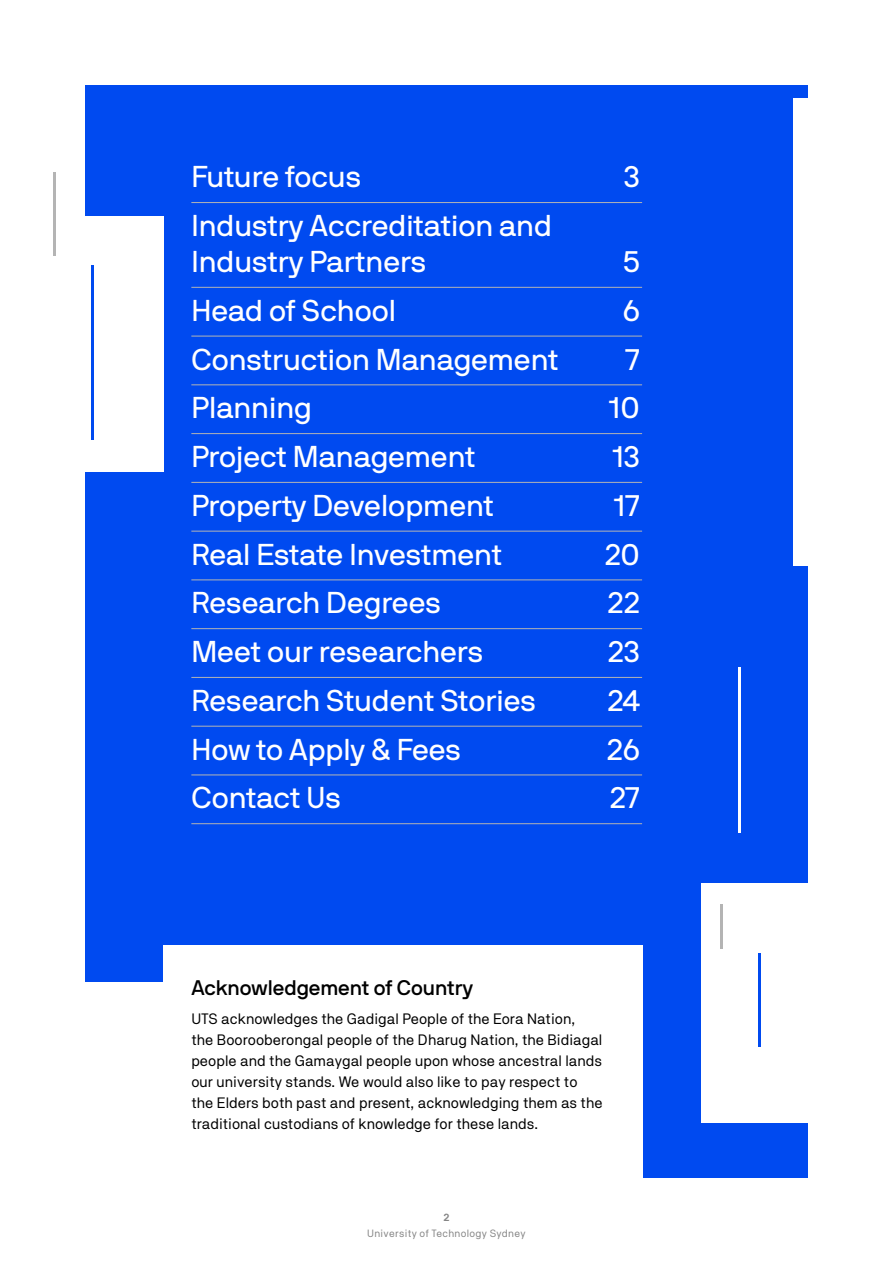
<style>
.page{position:relative;width:893px;height:1263px;background:#fff}
.page>*{position:absolute;margin:0;border:0;box-sizing:border-box;transform-origin:0 0}
.t1{font:30px/36px "NB International Pro";color:#fff}
.t2{font:500 21px "NB International Pro";color:#000}
.t3{font:15px/21px "NB Akademie";color:#000}
.t4{font:10.5px "NB Akademie";letter-spacing:.03em;color:#858585}
.t5{font:600 10.5px "NB Akademie";color:#858585}
</style>
<div class="page">
<div style="left:85px;top:85px;width:723px;height:1093px;background:#004af0"></div>
<div style="left:702px;top:883px;width:191px;height:240px;background:#fff"></div>
<hr style="left:191px;top:202px;width:451px;height:1px;background:#b4b4b4">
<hr style="left:191px;top:287px;width:451px;height:1px;background:#b4b4b4">
<hr style="left:191px;top:336px;width:451px;height:1px;background:#b4b4b4">
<hr style="left:191px;top:384px;width:451px;height:1px;background:#b4b4b4">
<hr style="left:191px;top:433px;width:451px;height:1px;background:#b4b4b4">
<hr style="left:191px;top:482px;width:451px;height:1px;background:#b4b4b4">
<hr style="left:191px;top:531px;width:451px;height:1px;background:#b4b4b4">
<hr style="left:191px;top:579px;width:451px;height:1px;background:#b4b4b4">
<hr style="left:191px;top:628px;width:451px;height:1px;background:#b4b4b4">
<hr style="left:191px;top:677px;width:451px;height:1px;background:#b4b4b4">
<hr style="left:191px;top:726px;width:451px;height:1px;background:#b4b4b4">
<hr style="left:191px;top:774px;width:451px;height:1px;background:#b4b4b4">
<hr style="left:191px;top:823px;width:451px;height:1px;background:#b4b4b4">
<hr style="left:738px;top:668px;width:3px;height:165px;background:#fff">
<div style="left:0;top:217px;width:163px;height:255px;background:#fff"></div>
<div style="left:0;top:982px;width:180px;height:206px;background:#fff"></div>
<hr style="left:54px;top:172px;width:2px;height:84px;background:#b4b4b4">
<hr style="left:91px;top:265px;width:3px;height:174px;background:#004af0">
<hr style="left:721px;top:904px;width:2px;height:45px;background:#b4b4b4">
<hr style="left:758px;top:954px;width:2px;height:93px;background:#004af0">
<div style="left:163px;top:945px;width:479px;height:238px;background:#fff"></div>
<div style="left:793px;top:98px;width:100px;height:468px;background:#fff"></div>
<h1 class="t1" style="left:191px;top:159px;width:171px">Future focus</h1>
<h1 class="t1" style="left:624px;top:159px;width:17px">3</h1>
<h1 class="t1" style="left:191px;top:207px;width:362px">Industry Accreditation and<br>Industry Partners</h1>
<h1 class="t1" style="left:623px;top:243px;width:18px">5</h1>
<h1 class="t1" style="left:191px;top:292px;width:206px">Head of School</h1>
<h1 class="t1" style="left:623px;top:292px;width:18px">6</h1>
<h1 class="t1" style="left:191px;top:341px;width:369px">Construction Management</h1>
<h1 class="t1" style="left:626px;top:341px;width:16px">7</h1>
<h1 class="t1" style="left:191px;top:390px;width:122px">Planning</h1>
<h1 class="t1" style="left:609px;top:390px;width:33px">10</h1>
<h1 class="t1" style="left:191px;top:438px;width:286px">Project Management</h1>
<h1 class="t1" style="left:613px;top:438px;width:29px">13</h1>
<h1 class="t1" style="left:191px;top:487px;width:304px">Property Development</h1>
<h1 class="t1" style="left:614px;top:487px;width:28px">17</h1>
<h1 class="t1" style="left:191px;top:536px;width:312px">Real Estate Investment</h1>
<h1 class="t1" style="left:605px;top:536px;width:36px">20</h1>
<h1 class="t1" style="left:191px;top:585px;width:251px">Research Degrees</h1>
<h1 class="t1" style="left:608px;top:585px;width:33px">22</h1>
<h1 class="t1" style="left:191px;top:633px;width:293px">Meet our researchers</h1>
<h1 class="t1" style="left:608px;top:633px;width:33px">23</h1>
<h1 class="t1" style="left:191px;top:682px;width:346px">Research Student Stories</h1>
<h1 class="t1" style="left:608px;top:682px;width:34px">24</h1>
<h1 class="t1" style="left:191px;top:731px;width:271px">How to Apply &amp; Fees</h1>
<h1 class="t1" style="left:607px;top:731px;width:34px">26</h1>
<h1 class="t1" style="left:191px;top:780px;width:151px">Contact Us</h1>
<h1 class="t1" style="left:610px;top:780px;width:31px">27</h1>
<h2 class="t2" style="left:191px;top:975px;width:283px">Acknowledgement of Country</h2>
<p class="t3" style="left:191px;top:1008px;width:413px">UTS acknowledges the Gadigal People of the Eora Nation,<br>the Boorooberongal people of the Dharug Nation, the Bidiagal people and the Gamaygal people upon whose ancestral lands our university stands. We would also like to pay respect to the Elders both past and present, acknowledging them as the traditional custodians of knowledge for these lands.</p>
<p class="t5" style="left:443px;top:1211px;width:8px">2</p>
<p class="t4" style="left:367px;top:1227px;width:160px">University of Technology Sydney</p>
</div>
